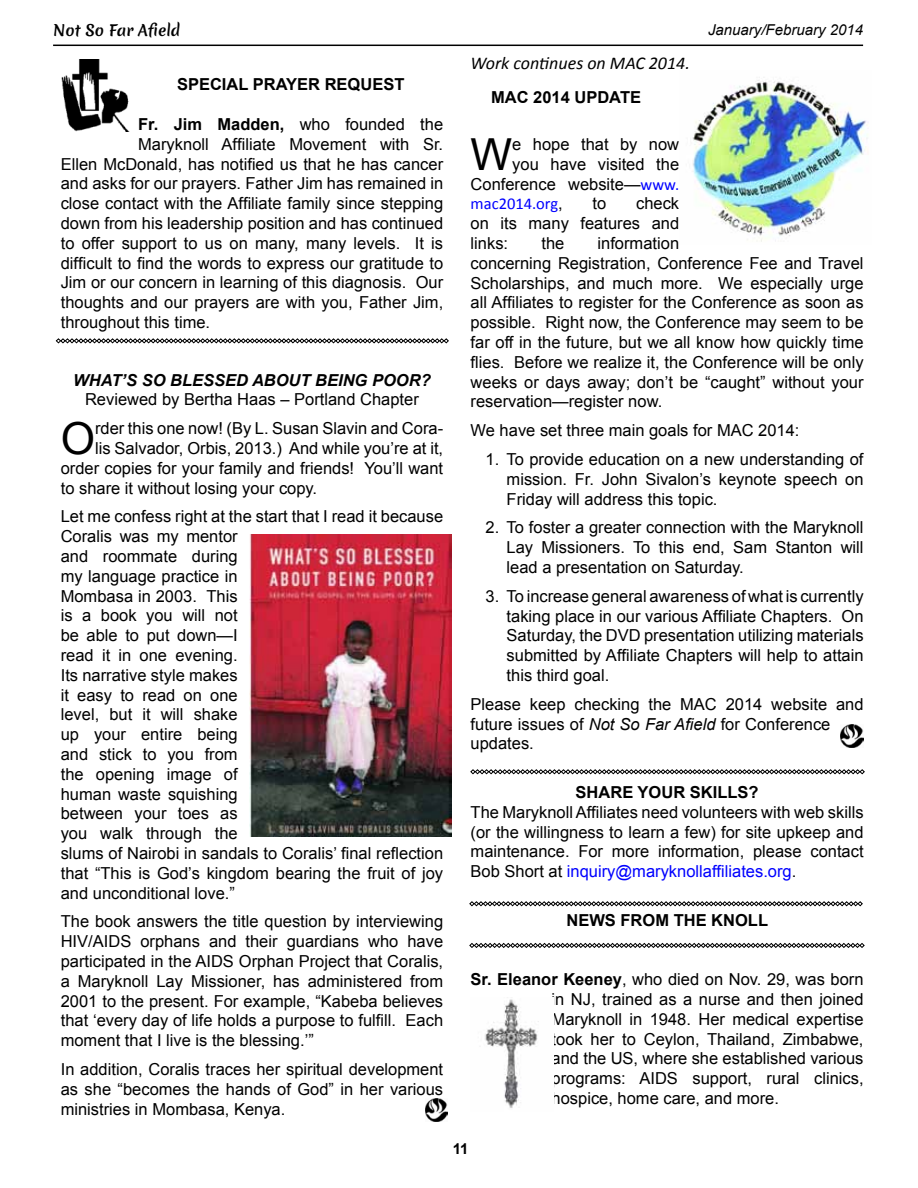
<style>
.page{position:relative;width:918px;height:1188px;background:#fff}
.page>*{position:absolute;margin:0;border:0;box-sizing:border-box;transform-origin:0 0}
.t1{font:44.1px "Arial";color:#000}
.t2{font:italic 18px "Calibri";color:#000}
.t3{font:16.5px/19.8px "Arial";color:#000;text-align:justify}
.t4{font:700 16.5px "Arial";color:#000}
.t5{font:italic 700 16.5px "Arial";color:#000}
.t6{font:16.5px "Calibri";color:#00f}
.t7{font:italic 15px "Arial";color:#000}
.t8{font:15px "Merienda One";color:#000}
.t9{font:700 15px "Arial";color:#000}
.s1{font-weight:400}
.s2{font-family:"Calibri";color:#00f}
.s3{font-family:"Arial";color:#000}
.s4{font-style:italic}
.s5{color:#00f}
.s6{font-weight:700}
</style>
<div class="page">
<hr style="left:53px;top:45px;width:810px;height:1px;background:#000">
<img style="left:485px;top:999px;width:54px;height:109px">
<svg style="left:470px;top:769px;width:395px;height:5px"></svg>
<svg style="left:469px;top:943px;width:396px;height:5px"></svg>
<svg style="left:469px;top:901px;width:394px;height:5px"></svg>
<img style="left:425px;top:1098px;width:23px;height:23px">
<img style="left:692px;top:77px;width:176px;height:165px">
<img style="left:841px;top:725px;width:22px;height:23px">
<svg style="left:56px;top:338px;width:393px;height:5px"></svg>
<img style="left:250px;top:534px;width:201px;height:302px">
<img style="left:61px;top:60px;width:69px;height:72px">
<p class="t8" style="left:53px;top:19px;width:129px">Not So Far Afield</p>
<p class="t4" style="left:177px;top:74px;width:229px">SPECIAL PRAYER REQUEST</p>
<p class="t4" style="left:138px;top:113px;width:306px">FR. JIM MADDEN, <span class="s1">who founded the</span></p>
<p class="t3" style="left:138px;top:134px;width:306px">Maryknoll Affiliate Movement with Sr.</p>
<p class="t3" style="left:61px;top:154px;width:384px">Ellen McDonald, has notified us that he has cancer</p>
<p class="t3" style="left:61px;top:174px;width:384px">and asks for our prayers. Father Jim has remained in</p>
<p class="t3" style="left:61px;top:194px;width:384px">close contact with the Affiliate family since stepping</p>
<p class="t3" style="left:61px;top:213px;width:384px">down from his leadership position and has continued</p>
<p class="t3" style="left:61px;top:233px;width:384px">to offer support to us on many, many levels. It is</p>
<p class="t3" style="left:61px;top:253px;width:384px">difficult to find the words to express our gratitude to</p>
<p class="t3" style="left:61px;top:273px;width:384px">Jim or our concern in learning of this diagnosis. Our</p>
<p class="t3" style="left:61px;top:293px;width:384px">thoughts and our prayers are with you, Father Jim,</p>
<p class="t3" style="left:61px;top:312px;width:151px">throughout this time.</p>
<p class="t5" style="left:73px;top:369px;width:359px">WHAT’S SO BLESSED ABOUT BEING POOR?</p>
<p class="t3" style="left:85px;top:390px;width:335px">Reviewed by Bertha Haas – Portland Chapter</p>
<h1 class="t1" style="left:61px;top:410px;width:36px">O</h1>
<p class="t3" style="left:95px;top:419px;width:350px">rder this one now! (By L. Susan Slavin and Cora-</p>
<p class="t3" style="left:95px;top:438px;width:350px">lis Salvador, Orbis, 2013.) And while you’re at it,</p>
<p class="t3" style="left:61px;top:458px;width:384px">order copies for your family and friends! You’ll want</p>
<p class="t3" style="left:61px;top:478px;width:258px">to share it without losing your copy.</p>
<p class="t3" style="left:61px;top:507px;width:384px;text-align:left">Let me confess right at the start that I read it because<br>Coralis was my mentor<br>and roommate during<br>my language practice in<br>Mombasa in 2003. This<br>is a book you will not<br>be able to put down—I<br>read it in one evening.<br>Its narrative style makes<br>it easy to read on one<br>level, but it will shake<br>up your entire being<br>and stick to you from<br>the opening image of<br>human waste squishing<br>between your toes as<br>you walk through the<br>slums of Nairobi in sandals to Coralis’ final reflection that “This is God’s kingdom bearing the fruit of joy and unconditional love.”</p>
<p class="t3" style="left:61px;top:912px;width:384px">The book answers the title question by interviewing HIV/AIDS orphans and their guardians who have participated in the AIDS Orphan Project that Coralis, a Maryknoll Lay Missioner, has administered from 2001 to the present. For example, “Kabeba believes that ‘every day of life holds a purpose to fulfill. Each moment that I live is the blessing.’”</p>
<p class="t3" style="left:61px;top:1059px;width:384px">In addition, Coralis traces her spiritual development as she “becomes the hands of God” in her various ministries in Mombasa, Kenya.</p>
<p class="t2" style="left:471px;top:52px;width:221px">Work continues on MAC 2014.</p>
<p class="t4" style="left:491px;top:86px;width:118px">MAC 2014 UPDATE</p>
<p class="t7" style="left:708px;top:20px;width:157px">January/February 2014</p>
<p class="t3" style="left:471px;top:134px;width:210px;text-align:right">e hope that by now<br>you have visited the<br>Conference website—<span class="s2">www.</span></p>
<p class="t6" style="left:471px;top:194px;width:94px">mac2014.org<span class="s3">,</span></p>
<p class="t3" style="left:593px;top:194px;width:15px">to</p>
<h1 class="t1" style="left:471px;top:125px;width:43px">W</h1>
<p class="t3" style="left:471px;top:194px;width:210px;text-indent:165px">check on its many features and links:</p>
<p class="t3" style="left:471px;top:233px;width:395px;text-align:left;text-indent:127px">information<br>concerning Registration, Conference Fee and Travel Scholarships, and much more. We especially urge all Affiliates to register for the Conference as soon as possible. Right now, the Conference may seem to be far off in the future, but we all know how quickly time flies. Before we realize it, the Conference will be only weeks or days away; don’t be “caught” without your reservation—register now.</p>
<p class="t3" style="left:471px;top:421px;width:330px">We have set three main goals for MAC 2014:</p>
<p class="t3" style="left:507px;top:449px;width:358px;text-indent:-21px">1. To provide education on a new understanding of mission. Fr. John Sivalon’s keynote speech on Friday will address this topic.</p>
<p class="t3" style="left:507px;top:518px;width:358px;text-indent:-21px">2. To foster a greater connection with the Maryknoll Lay Missioners. To this end, Sam Stanton will lead a presentation on Saturday.</p>
<p class="t3" style="left:507px;top:586px;width:359px;text-indent:-21px">3. To increase general awareness of what is currently taking place in our various Affiliate Chapters. On Saturday, the DVD presentation utilizing materials submitted by Affiliate Chapters will help to attain this third goal.</p>
<p class="t3" style="left:471px;top:694px;width:394px;text-align:left">Please keep checking the MAC 2014 website and future issues of <span class="s4">Not So Far Afield</span> for Conference updates.</p>
<p class="t4" style="left:576px;top:781px;width:185px">SHARE YOUR SKI LLS?</p>
<p class="t3" style="left:471px;top:802px;width:394px">The Maryknoll Affiliates need volunteers with web skills (or the willingness to learn a few) for site upkeep and maintenance. For more information, please contact Bob Short at <span class="s5">inquiry@maryknollaffiliates.org</span>.</p>
<p class="t4" style="left:566px;top:909px;width:67px">NEWS FRO</p>
<p class="t4" style="left:655px;top:909px;width:80px">M THE KNOLL</p>
<p class="t3" style="left:541px;top:233px;width:24px">the</p>
<p class="t3" style="left:552px;top:970px;width:313px;text-indent:-81px"><span class="s6">SR. ELEANOR KEENEY</span>, who died on Nov. 29, was born in NJ, trained as a nurse and then joined Maryknoll in 1948. Her medical expertise took her to Ceylon, Thailand, Zimbabwe, and the US, where she established various programs: AIDS support, rural clinics, hospice, home care, and more.</p>
<p class="t9" style="left:453px;top:1139px;width:17px">11</p>
</div>
